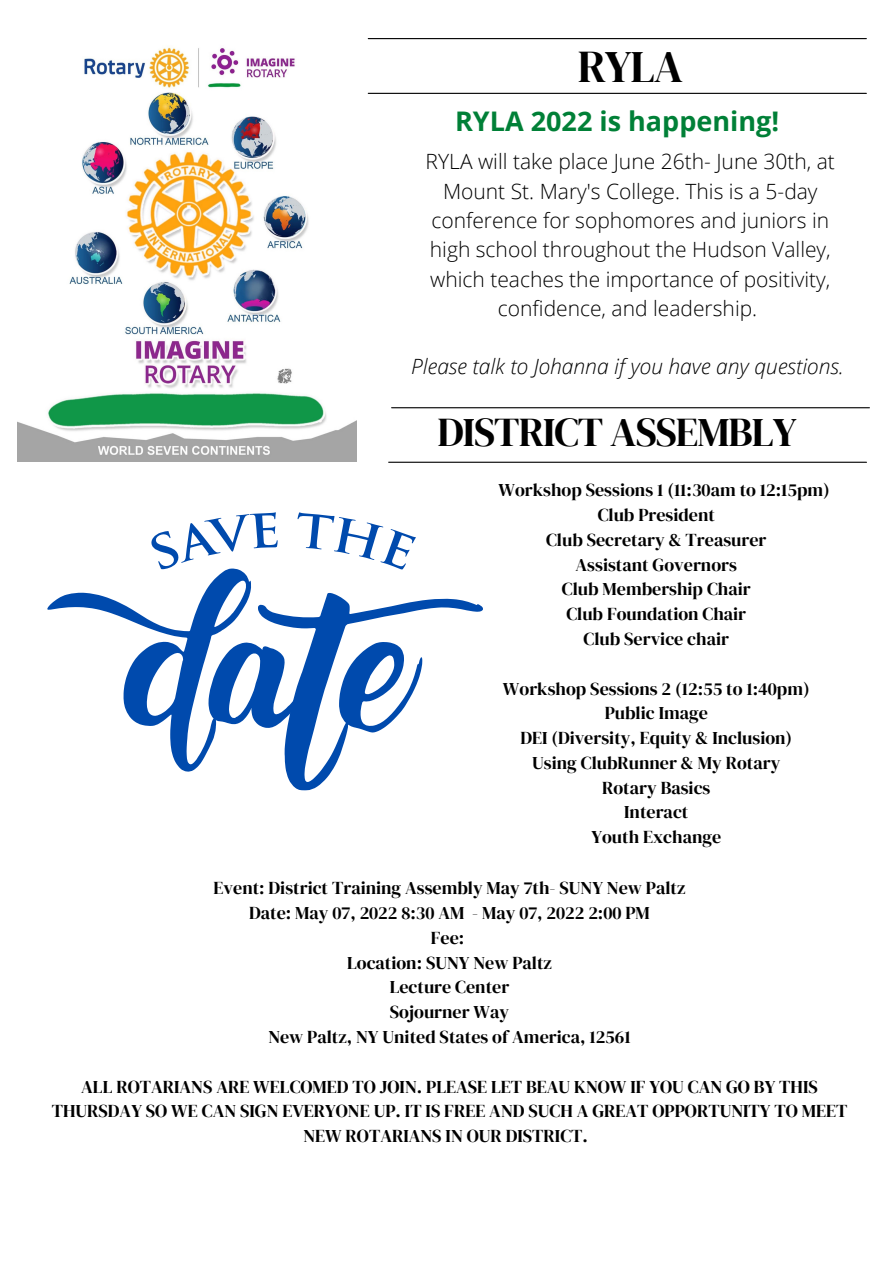
<style>
.page{position:relative;width:894px;height:1264px;background:#fff}
.page>*{position:absolute;margin:0;border:0;box-sizing:border-box;transform-origin:0 0}
.t1{font:45px "DM Serif Display";color:#000}
.t2{font:40.5px "DM Serif Display";letter-spacing:-.025em;color:#000}
.t3{font:700 27px "Open Sans";color:#008037}
.t4{font:300 21px/29.2px "Open Sans";color:#000;text-align:center}
.t5{font:italic 300 21px "Open Sans";color:#000}
.t6{font:18px/24.8px "DM Serif Display";color:#000;text-align:center}
</style>
<div class="page">
<hr style="left:368px;top:38px;width:498px;height:1px;background:#000">
<hr style="left:368px;top:93px;width:498px;height:1px;background:#000">
<hr style="left:391px;top:407px;width:478px;height:1px;background:#000">
<hr style="left:388px;top:461px;width:478px;height:2px;background:#000">
<img style="left:17px;top:47px;width:339px;height:414px">
<svg style="left:47px;top:512px;width:436px;height:278px"></svg>
<p class="t1" style="left:577px;top:35px;width:107px">RYLA</p>
<p class="t3" style="left:455px;top:102px;width:325px">RYLA 2022 is happening!</p>
<p class="t4" style="left:425px;top:146px;width:411px">RYLA will take place June 26th- June 30th, at Mount St. Mary's College. This is a 5-day conference for sophomores and juniors in high school throughout the Hudson Valley, which teaches the importance of positivity, confidence, and leadership.</p>
<p class="t5" style="left:411px;top:352px;width:434px">Please talk to Johanna if you have any questions.</p>
<p class="t2" style="left:437px;top:404px;width:360px">DISTRICT ASSEMBLY</p>
<p class="t6" style="left:498px;top:477px;width:333px">Workshop Sessions 1 (11:30am to 12:15pm)</p>
<p class="t6" style="left:597px;top:502px;width:119px">Club President</p>
<p class="t6" style="left:546px;top:527px;width:222px">Club Secretary &amp; Treasurer</p>
<p class="t6" style="left:575px;top:552px;width:163px">Assistant Governors</p>
<p class="t6" style="left:561px;top:576px;width:190px">Club Membership Chair</p>
<p class="t6" style="left:566px;top:601px;width:181px">Club Foundation Chair</p>
<p class="t6" style="left:583px;top:626px;width:147px">Club Service chair</p>
<p class="t6" style="left:502px;top:676px;width:308px">Workshop Sessions 2 (12:55 to 1:40pm)</p>
<p class="t6" style="left:604px;top:700px;width:105px">Public Image</p>
<p class="t6" style="left:520px;top:725px;width:273px">DEI (Diversity, Equity &amp; Inclusion)</p>
<p class="t6" style="left:532px;top:750px;width:249px">Using ClubRunner &amp; My Rotary</p>
<p class="t6" style="left:602px;top:775px;width:110px">Rotary Basics</p>
<p class="t6" style="left:624px;top:799px;width:66px">Interact</p>
<p class="t6" style="left:591px;top:824px;width:131px">Youth Exchange</p>
<p class="t6" style="left:213px;top:875px;width:473px">Event: District Training Assembly May 7th- SUNY New Paltz</p>
<p class="t6" style="left:249px;top:900px;width:402px">Date: May 07, 2022 8:30 AM - May 07, 2022 2:00 PM</p>
<p class="t6" style="left:431px;top:925px;width:35px">Fee:</p>
<p class="t6" style="left:347px;top:949px;width:206px">Location: SUNY New Paltz</p>
<p class="t6" style="left:389px;top:974px;width:121px">Lecture Center</p>
<p class="t6" style="left:390px;top:999px;width:121px">Sojourner Way</p>
<p class="t6" style="left:268px;top:1024px;width:364px">New Paltz, NY United States of America, 12561</p>
<p class="t6" style="left:52px;top:1073px;width:796px">ALL ROTARIANS ARE WELCOMED TO JOIN. PLEASE LET BEAU KNOW IF YOU CAN GO BY THIS<br>THURSDAY SO WE CAN SIGN EVERYONE UP. IT IS FREE AND SUCH A GREAT OPPORTUNITY TO MEET<br>NEW ROTARIANS IN OUR DISTRICT.</p>
</div>
